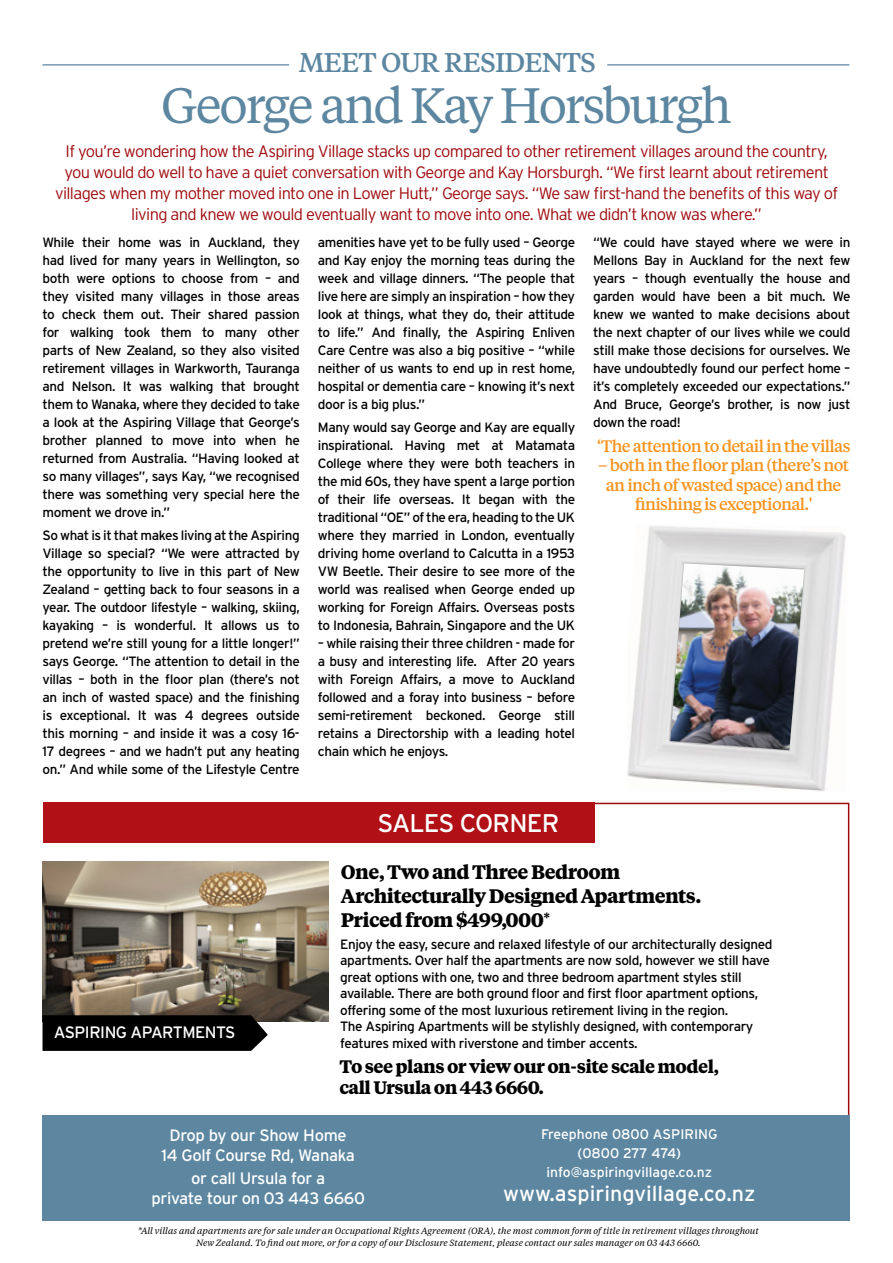
<style>
.page{position:relative;width:893px;height:1263px;background:#fff}
.page>*{position:absolute;margin:0;border:0;box-sizing:border-box;transform-origin:0 0}
.t1{font:49.5px "Tiempos Text";letter-spacing:-.05em;color:#5d87a1}
.t2{font:500 27px "Tiempos Text";letter-spacing:-.03em;color:#5d87a1}
.t3{font:25.5px "Interstate";letter-spacing:-.03em;color:#fff}
.t4{font:21.45px "Interstate";color:#fff}
.t5{font:700 19.5px/24px "Tiempos Text";letter-spacing:-.03em;color:#000}
.t6{font:700 18px/21px "Tiempos Text";letter-spacing:-.03em;color:#000}
.t7{font:300 16.5px/21px "Interstate";letter-spacing:-.04em;color:#9e0b0f;text-align:center}
.t8{font:500 16.5px/19.5px "Tiempos Text";letter-spacing:-.04em;color:#f7941e;text-align:center}
.t9{font:16.5px/19.5px "Interstate";letter-spacing:-.02em;color:#fff;text-align:center}
.t10{font:13.95px/18.9px "Interstate";color:#fff;text-align:center}
.t11{font:13.5px/18px "Interstate";letter-spacing:-.03em;color:#000;text-align:justify}
.t12{font:italic 9px/12px "Tiempos Text";color:#000;text-align:center}
</style>
<div class="page">
<svg style="left:589px;top:802px;width:261px;height:313px"></svg>
<div style="left:43px;top:1115px;width:807px;height:105px;background:#5d87a1"></div>
<div style="left:43px;top:803px;width:551px;height:40px;background:#b11116"></div>
<hr style="left:43px;top:64px;width:246px;height:2px;background:#789ab2">
<hr style="left:607px;top:64px;width:242px;height:2px;background:#789ab2">
<img style="left:43px;top:862px;width:285px;height:160px">
<svg style="left:43px;top:1015px;width:225px;height:36px;background:#080808"></svg>
<img style="left:627px;top:526px;width:219px;height:265px">
<img style="left:670px;top:563px;width:134px;height:187px">
<h2 class="t2" style="left:299px;top:44px;width:299px">MEET OUR RESIDENTS</h2>
<h1 class="t1" style="left:161px;top:73px;width:572px">George and Kay Horsburgh</h1>
<p class="t7" style="left:55px;top:140px;width:785px">If you’re wondering how the Aspiring Village stacks up compared to other retirement villages around the country, you would do well to have a quiet conversation with George and Kay Horsburgh. “We first learnt about retirement villages when my mother moved into one in Lower Hutt,” George says. “We saw first-hand the benefits of this way of living and knew we would eventually want to move into one. What we didn’t know was where.”</p>
<p class="t11" style="left:43px;top:234px;width:259px">While their home was in Auckland, they had lived for many years in Wellington, so both were options to choose from – and they visited many villages in those areas to check them out. Their shared passion for walking took them to many other parts of New Zealand, so they also visited retirement villages in Warkworth, Tauranga and Nelson. It was walking that brought them to Wanaka, where they decided to take a look at the Aspiring Village that George’s brother planned to move into when he returned from Australia. “Having looked at so many villages”, says Kay, “we recognised there was something very special here the moment we drove in.”</p>
<p class="t11" style="left:43px;top:526px;width:259px">So what is it that makes living at the Aspiring Village so special? “We were attracted by the opportunity to live in this part of New Zealand – getting back to four seasons in a year. The outdoor lifestyle – walking, skiing, kayaking – is wonderful. It allows us to pretend we’re still young for a little longer!” says George. “The attention to detail in the villas – both in the floor plan (there’s not an inch of wasted space) and the finishing is exceptional. It was 4 degrees outside this morning – and inside it was a cosy 16- 17 degrees – and we hadn’t put any heating on.” And while some of the Lifestyle Centre</p>
<p class="t9" style="left:54px;top:1022px;width:183px">ASPIRING APARTMENTS</p>
<p class="t11" style="left:318px;top:233px;width:259px">amenities have yet to be fully used – George and Kay enjoy the morning teas during the week and village dinners. “The people that live here are simply an inspiration – how they look at things, what they do, their attitude to life.” And finally, the Aspiring Enliven Care Centre was also a big positive – “while neither of us wants to end up in rest home, hospital or dementia care – knowing it’s next door is a big plus.”</p>
<p class="t11" style="left:318px;top:418px;width:259px">Many would say George and Kay are equally inspirational. Having met at Matamata College where they were both teachers in the mid 60s, they have spent a large portion of their life overseas. It began with the traditional “OE” of the era, heading to the UK where they married in London, eventually driving home overland to Calcutta in a 1953<br>VW Beetle. Their desire to see more of the world was realised when George ended up working for Foreign Affairs. Overseas posts to Indonesia, Bahrain, Singapore and the UK</p>
<p class="t11" style="left:318px;top:634px;width:259px">– while raising their three children - made for a busy and interesting life. After 20 years with Foreign Affairs, a move to Auckland followed and a foray into business – before semi-retirement beckoned. George still retains a Directorship with a leading hotel chain which he enjoys.</p>
<p class="t11" style="left:593px;top:233px;width:259px">“We could have stayed where we were in Mellons Bay in Auckland for the next few years – though eventually the house and garden would have been a bit much. We knew we wanted to make decisions about the next chapter of our lives while we could still make those decisions for ourselves. We have undoubtedly found our perfect home – it’s completely exceeded our expectations.” And Bruce, George’s brother, is now just down the road!</p>
<p class="t8" style="left:597px;top:435px;width:255px">‘The attention to detail in the villas</p>
<p class="t8" style="left:598px;top:455px;width:253px">– both in the floor plan (there’s not an inch of wasted space) and the finishing is exceptional.'</p>
<h3 class="t3" style="left:377px;top:807px;width:183px">SALES CORNER</h3>
<h3 class="t5" style="left:341px;top:859px;width:362px">One, Two and Three Bedroom<br>Architecturally Designed Apartments.<br>Priced from $499,000<sup>*</sup></h3>
<p class="t11" style="left:340px;top:935px;width:434px;line-height:16.5px;text-align:left">Enjoy the easy, secure and relaxed lifestyle of our architecturally designed apartments. Over half the apartments are now sold, however we still have great options with one, two and three bedroom apartment styles still available. There are both ground floor and first floor apartment options, offering some of the most luxurious retirement living in the region.<br>The Aspiring Apartments will be stylishly designed, with contemporary features mixed with riverstone and timber accents.</p>
<h3 class="t6" style="left:339px;top:1055px;width:381px">To see plans or view our on-site scale model, call Ursula on 443 6660.</h3>
<p class="t9" style="left:161px;top:1126px;width:195px">Drop by our Show Home<br>14 Golf Course Rd, Wanaka</p>
<p class="t9" style="left:151px;top:1169px;width:215px">or call Ursula for a<br>private tour on 03 443 6660</p>
<p class="t10" style="left:541px;top:1125px;width:178px">Freephone 0800 ASPIRING (0800 277 474) info@aspiringvillage.co.nz</p>
<h3 class="t4" style="left:503px;top:1180px;width:254px">www.aspiringvillage.co.nz</h3>
<p class="t12" style="left:138px;top:1224px;width:623px">*All villas and apartments are for sale under an Occupational Rights Agreement (ORA), the most common form of title in retirement villages throughout<br>New Zealand. To find out more, or for a copy of our Disclosure Statement, please contact our sales manager on 03 443 6660.</p>
</div>
